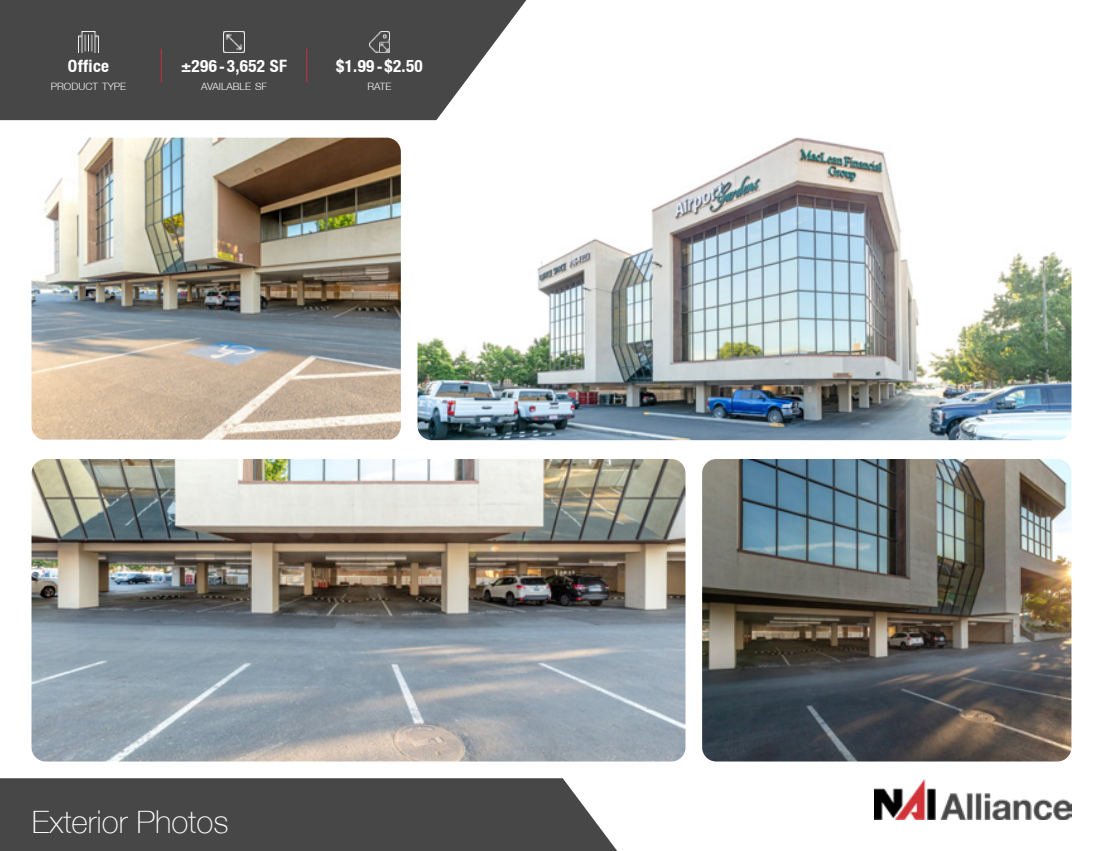
<style>
.page{position:relative;width:1103px;height:851px;background:#fff}
.page>*{position:absolute;margin:0;border:0;box-sizing:border-box;transform-origin:0 0}
.t1{font:100 31.5px "Helvetica Neue LT";color:#fff}
.t2{font:700 condensed 17.15px "Helvetica Neue LT";letter-spacing:.02em;color:#fff}
.t3{font:300 10.15px "Helvetica Neue LT";color:#fff}
</style>
<div class="page">
<div style="left:0;top:778px;width:617px;height:72px;background:#474748"></div>
<img style="left:874px;top:779px;width:197px;height:40px">
<svg style="left:0;top:0;width:527px;height:120px;background:#575758"></svg>
<hr style="left:306px;top:49px;width:1px;height:34px;background:#cf2f40">
<hr style="left:161px;top:49px;width:1px;height:34px;background:#cf2f40">
<img style="left:369px;top:32px;width:21px;height:20px">
<img style="left:224px;top:32px;width:20px;height:20px">
<img style="left:78px;top:32px;width:21px;height:20px">
<img style="left:32px;top:459px;width:653px;height:302px">
<img style="left:417px;top:138px;width:654px;height:302px">
<img style="left:32px;top:138px;width:369px;height:301px">
<img style="left:702px;top:459px;width:369px;height:302px">
<p class="t2" style="left:68px;top:56px;width:43px">Office</p>
<p class="t3" style="left:51px;top:80px;width:77px">PRODUCT TYPE</p>
<p class="t2" style="left:181px;top:56px;width:107px">±296 - 3,652 SF</p>
<p class="t3" style="left:201px;top:80px;width:67px">AVAILABLE SF</p>
<p class="t2" style="left:336px;top:56px;width:88px">$1.99 - $2.50</p>
<p class="t3" style="left:367px;top:80px;width:26px">RATE</p>
<h1 class="t1" style="left:32px;top:803px;width:198px">Exterior Photos</h1>
</div>
